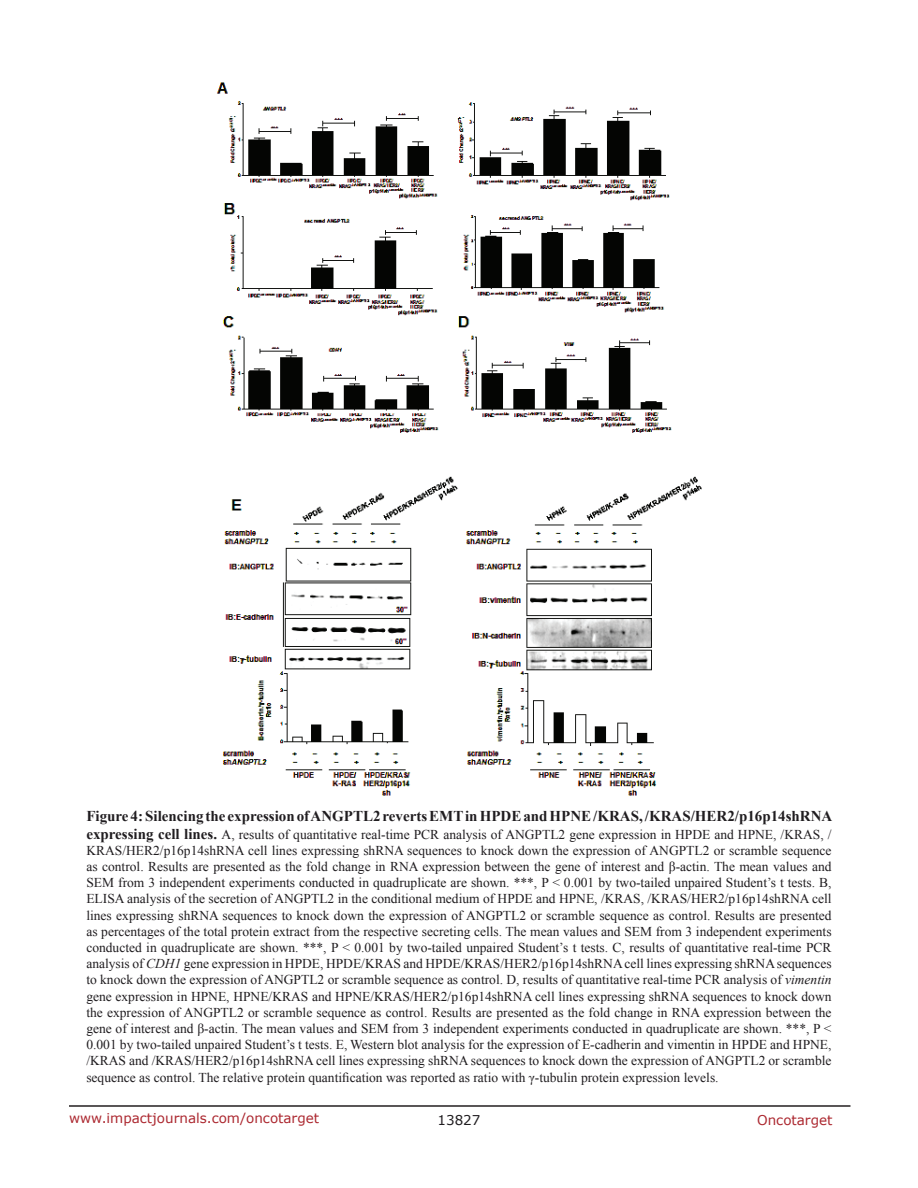
<style>
.page{position:relative;width:918px;height:1188px;background:#fff}
.page>*{position:absolute;margin:0;border:0;box-sizing:border-box;transform-origin:0 0}
.t1{font:700 15px "Times New Roman";color:#201d20}
.t2{font:13.5px/16.2px "Times New Roman";color:#201d20;text-align:justify}
.t3{font:13.5px "Verdana";color:#ac2830}
.t4{font:13.5px "Verdana";color:#201d20}
.s1{font-weight:700;font-size:15px}
.s2{font-style:italic}
</style>
<div class="page">
<hr style="left:69px;top:1105px;width:781px;height:2px;background:#231f20">
<img style="left:216px;top:82px;width:486px;height:714px">
<p class="t1" style="left:86px;top:805px;width:748px">Figure 4: Silencing the expression of ANGPTL2 reverts EMT in HPDE and HPNE /KRAS, /KRAS/HER2/p16p14shRNA</p>
<p class="t2" style="left:86px;top:826px;width:747px"><span class="s1">expressing cell lines.</span> A, results of quantitative real-time PCR analysis of ANGPTL2 gene expression in HPDE and HPNE, /KRAS, / KRAS/HER2/p16p14shRNA cell lines expressing shRNA sequences to knock down the expression of ANGPTL2 or scramble sequence as control. Results are presented as the fold change in RNA expression between the gene of interest and β-actin. The mean values and SEM from 3 independent experiments conducted in quadruplicate are shown. ***, P &lt; 0.001 by two-tailed unpaired Student’s t tests. B, ELISA analysis of the secretion of ANGPTL2 in the conditional medium of HPDE and HPNE, /KRAS, /KRAS/HER2/p16p14shRNA cell lines expressing shRNA sequences to knock down the expression of ANGPTL2 or scramble sequence as control. Results are presented as percentages of the total protein extract from the respective secreting cells. The mean values and SEM from 3 independent experiments conducted in quadruplicate are shown. ***, P &lt; 0.001 by two-tailed unpaired Student’s t tests. C, results of quantitative real-time PCR analysis of <span class="s2">CDH1</span> gene expression in HPDE, HPDE/KRAS and HPDE/KRAS/HER2/p16p14shRNA cell lines expressing shRNA sequences to knock down the expression of ANGPTL2 or scramble sequence as control. D, results of quantitative real-time PCR analysis of <span class="s2">vimentin </span>gene expression in HPNE, HPNE/KRAS and HPNE/KRAS/HER2/p16p14shRNA cell lines expressing shRNA sequences to knock down the expression of ANGPTL2 or scramble sequence as control. Results are presented as the fold change in RNA expression between the gene of interest and β-actin. The mean values and SEM from 3 independent experiments conducted in quadruplicate are shown. ***, P &lt; 0.001 by two-tailed unpaired Student’s t tests. E, Western blot analysis for the expression of E-cadherin and vimentin in HPDE and HPNE, /KRAS and /KRAS/HER2/p16p14shRNA cell lines expressing shRNA sequences to knock down the expression of ANGPTL2 or scramble sequence as control. The relative protein quantification was reported as ratio with γ-tubulin protein expression levels.</p>
<p class="t3" style="left:69px;top:1109px;width:252px">www.impactjournals.com/oncotarget</p>
<p class="t4" style="left:438px;top:1111px;width:44px">13827</p>
<p class="t3" style="left:757px;top:1111px;width:77px">Oncotarget</p>
</div>
